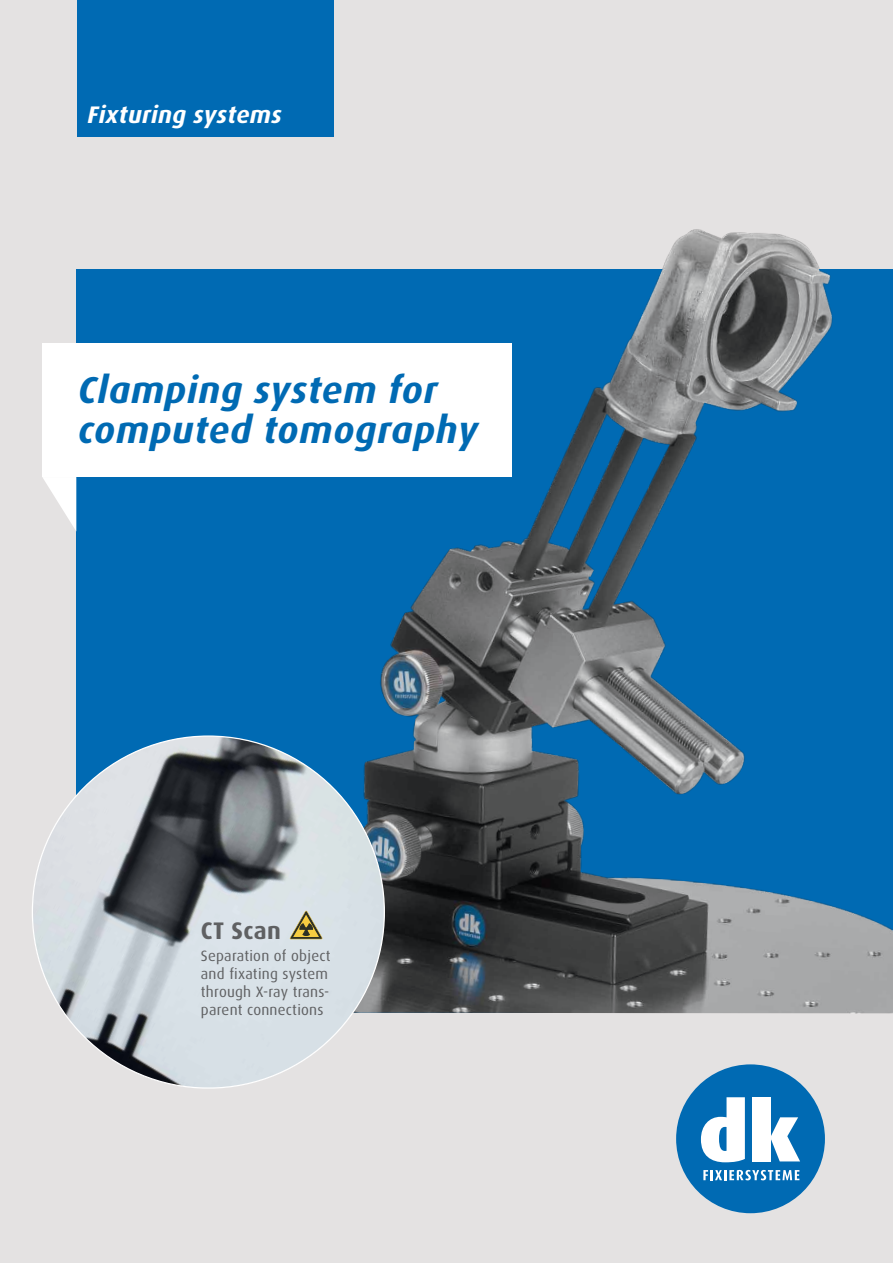
<style>
.page{position:relative;width:893px;height:1263px;background:#e4e2e2}
.page>*{position:absolute;margin:0;border:0;box-sizing:border-box;transform-origin:0 0}
.t1{font:italic 700 37.5px/40.5px "Dax Pro";letter-spacing:.02em;color:#006ab3}
.t2{font:italic 700 24px "Dax Pro";letter-spacing:.015em;color:#fff}
.t3{font:700 24px "Dax Pro";letter-spacing:.015em;color:#5f6062}
.t4{font:15px/18px "Dax Pro";letter-spacing:.015em;color:#5f6062}
</style>
<div class="page">
<div style="left:676px;top:1064px;width:149px;height:149px;background:#006ab3;border-radius:50%"></div>
<svg style="left:701px;top:1097px;width:44px;height:65px"></svg>
<div style="left:753px;top:1097px;width:18px;height:64px;background:#fff"></div>
<svg style="left:771px;top:1117px;width:29px;height:44px"></svg>
<svg style="left:703px;top:1170px;width:96px;height:10px"></svg>
<div style="left:77px;top:269px;width:816px;height:744px;background:#006ab3"></div>
<img style="left:287px;top:229px;width:606px;height:784px">
<img style="left:32px;top:736px;width:352px;height:352px;border-radius:176px">
<svg style="left:290px;top:911px;width:32px;height:28px"></svg>
<svg style="left:43px;top:477px;width:33px;height:53px"></svg>
<div style="left:42px;top:343px;width:469px;height:134px;background:#fff"></div>
<div style="left:77px;top:0;width:257px;height:136px;background:#006ab3"></div>
<h2 class="t2" style="left:87px;top:100px;width:196px">Fixturing systems</h2>
<h1 class="t1" style="left:78px;top:368px;width:401px">Clamping system for computed tomography</h1>
<h2 class="t3" style="left:201px;top:915px;width:82px">CT Scan</h2>
<p class="t4" style="left:201px;top:947px;width:131px">Separation of object and fixating system through X-ray trans&shy;parent connections</p>
</div>
